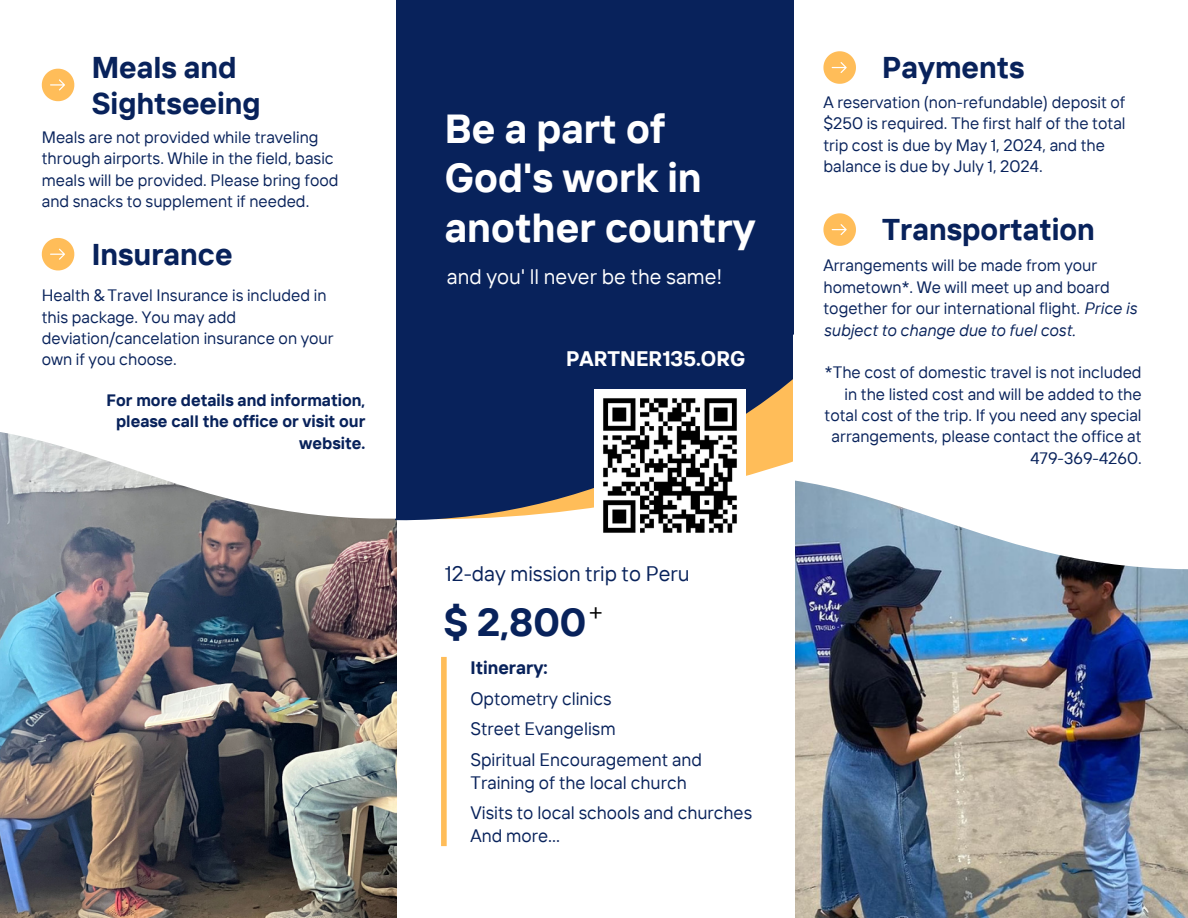
<style>
.page{position:relative;width:1188px;height:918px;background:#fff}
.page>*{position:absolute;margin:0;border:0;box-sizing:border-box;transform-origin:0 0}
.t1{font:700 40.5px/49.5px "TT Interphases";color:#fff}
.t2{font:700 39px "TT Interphases";color:#08225b}
.t3{font:700 30px/36px "TT Interphases";color:#08225b}
.t4{font:24px "TT Interphases";color:#000}
.t5{font:21px "TT Interphases";color:#fff}
.t6{font:21px "TT Interphases";color:#08225b}
.t7{font:700 21px "TT Interphases";color:#fff}
.t8{font:18px/23px "TT Interphases";color:#08225b}
.t9{font:700 18px "TT Interphases";color:#08225b}
.t10{font:16.5px/21.3px "TT Interphases";color:#08225b}
.t11{font:700 16.5px/21.3px "TT Interphases";color:#08225b;text-align:right}
.s1{font-style:italic}
</style>
<div class="page">
<img style="left:0;top:524px;width:397px;height:394px">
<div style="left:396px;top:0;width:397px;height:373px;background:#08225b"></div>
<svg style="left:396px;top:373px;width:397px;height:151px;background:#3f4c6c"></svg>
<svg style="left:0;top:432px;width:396px;height:92px"></svg>
<svg style="left:42px;top:69px;width:32px;height:32px"></svg>
<svg style="left:42px;top:238px;width:32px;height:32px"></svg>
<svg style="left:823px;top:51px;width:33px;height:33px"></svg>
<div style="left:441px;top:657px;width:6px;height:189px;background:#ffbd59"></div>
<img style="left:796px;top:574px;width:392px;height:344px">
<svg style="left:795px;top:480px;width:393px;height:94px"></svg>
<svg style="left:823px;top:213px;width:33px;height:33px"></svg>
<img style="left:594px;top:390px;width:152px;height:143px">
<p class="t3" style="left:92px;top:48px;width:170px">Meals and<br>Sightseeing</p>
<p class="t10" style="left:42px;top:126px;width:298px">Meals are not provided while traveling through airports. While in the field, basic meals will be provided. Please bring food and snacks to supplement if needed.</p>
<p class="t3" style="left:92px;top:236px;width:142px">Insurance</p>
<p class="t10" style="left:42px;top:285px;width:293px">Health &amp; Travel Insurance is included in this package. You may add deviation/cancelation insurance on your own if you choose.</p>
<p class="t11" style="left:107px;top:389px;width:260px">For more details and information, please call the office or visit our website.</p>
<p class="t1" style="left:445px;top:103px;width:312px">Be a part of<br>God's work in another country</p>
<p class="t5" style="left:447px;top:263px;width:277px">and you' ll never be the same!</p>
<p class="t7" style="left:566px;top:345px;width:181px">PARTNER135.ORG</p>
<p class="t6" style="left:445px;top:560px;width:246px">12-day mission trip to Peru</p>
<p class="t2" style="left:444px;top:597px;width:144px">$ 2,800</p>
<p class="t4" style="left:589px;top:596px;width:15px">+</p>
<p class="t9" style="left:471px;top:656px;width:79px">Itinerary:</p>
<p class="t8" style="left:471px;top:686px;width:143px">Optometry clinics</p>
<p class="t8" style="left:471px;top:717px;width:147px">Street Evangelism</p>
<p class="t8" style="left:471px;top:747px;width:233px">Spiritual Encouragement and<br>Training of the local church</p>
<p class="t8" style="left:471px;top:801px;width:283px">Visits to local schools and churches</p>
<p class="t8" style="left:471px;top:824px;width:91px">And more...</p>
<p class="t3" style="left:882px;top:48px;width:144px">Payments</p>
<p class="t10" style="left:823px;top:91px;width:304px">A reservation (non-refundable) deposit of $250 is required. The first half of the total trip cost is due by May 1, 2024, and the balance is due by July 1, 2024.</p>
<p class="t3" style="left:882px;top:210px;width:214px">Transportation</p>
<p class="t10" style="left:823px;top:255px;width:315px">Arrangements will be made from your hometown*. We will meet up and board together for our international flight. <span class="s1">Price is subject to change due to fuel cost.</span></p>
<p class="t10" style="left:825px;top:361px;width:319px;text-align:right">*The cost of domestic travel is not included in the listed cost and will be added to the total cost of the trip. If you need any special arrangements, please contact the office at 479-369-4260.</p>
</div>
